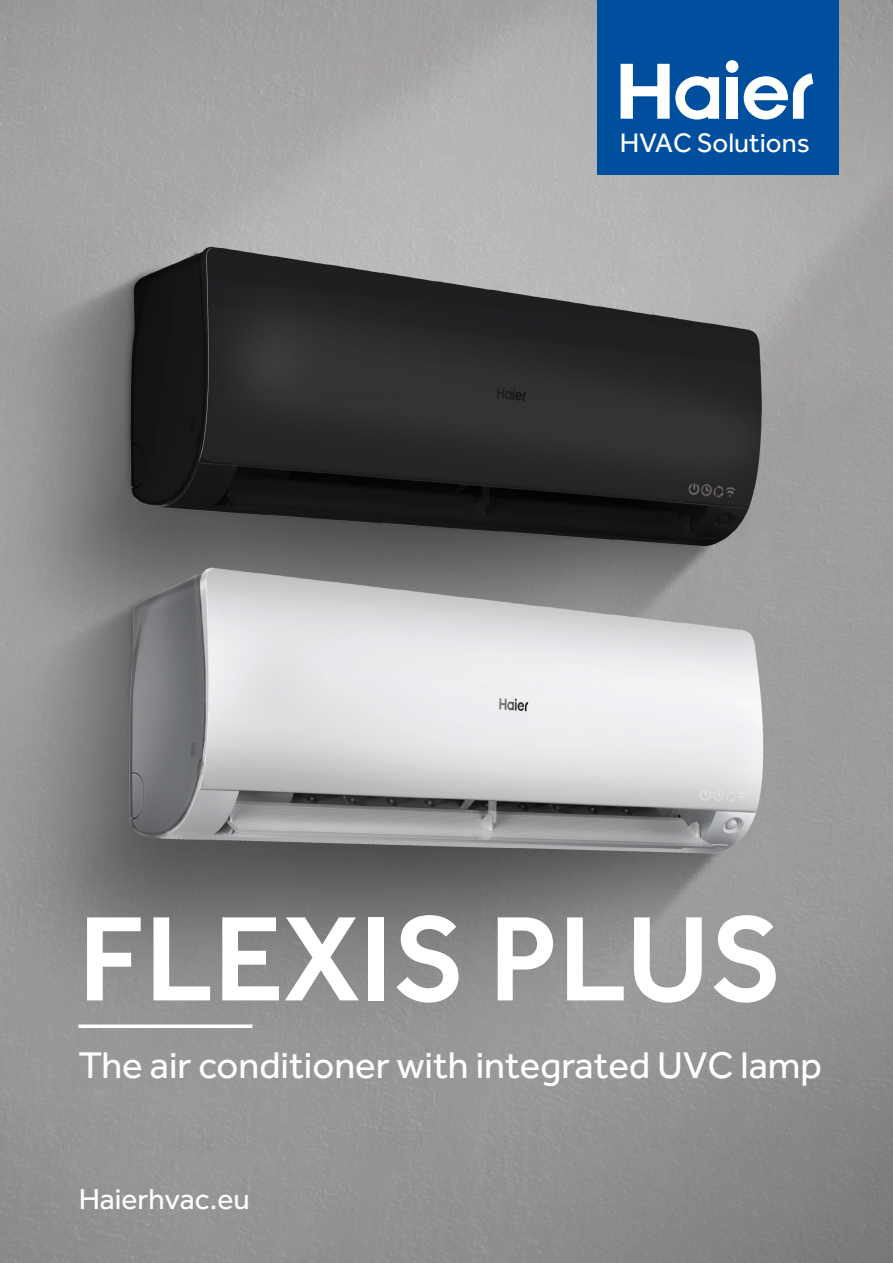
<style>
.page{position:relative;width:893px;height:1263px;background:#fff}
.page>*{position:absolute;margin:0;border:0;box-sizing:border-box;transform-origin:0 0}
.t1{font:500 124.35px "Effra";color:#fff}
.t2{font:38.4px "Effra";color:#fff}
.t3{font:30px "Effra";color:#fff}
.t4{font:27.6px "Effra";color:#fff}
</style>
<div class="page">
<img style="left:0;top:0;width:893px;height:1263px">
<svg style="left:78px;top:1024px;width:174px;height:4px"></svg>
<div style="left:597px;top:0;width:242px;height:174px;background:#004f9f"></div>
<div style="left:726px;top:77px;width:12px;height:42px;background:#fff"></div>
<div style="left:726px;top:60px;width:12px;height:13px;background:#fff;border-radius:50%"></div>
<svg style="left:621px;top:64px;width:98px;height:56px"></svg>
<svg style="left:744px;top:73px;width:69px;height:47px"></svg>
<p class="t4" style="left:620px;top:127px;width:191px">HVAC Solutions</p>
<h1 class="t1" style="left:78px;top:885px;width:707px">FLEXIS PLUS</h1>
<p class="t2" style="left:78px;top:1042px;width:745px">The air conditioner with integrated UVC lamp</p>
<p class="t3" style="left:79px;top:1181px;width:173px">Haierhvac.eu</p>
</div>
